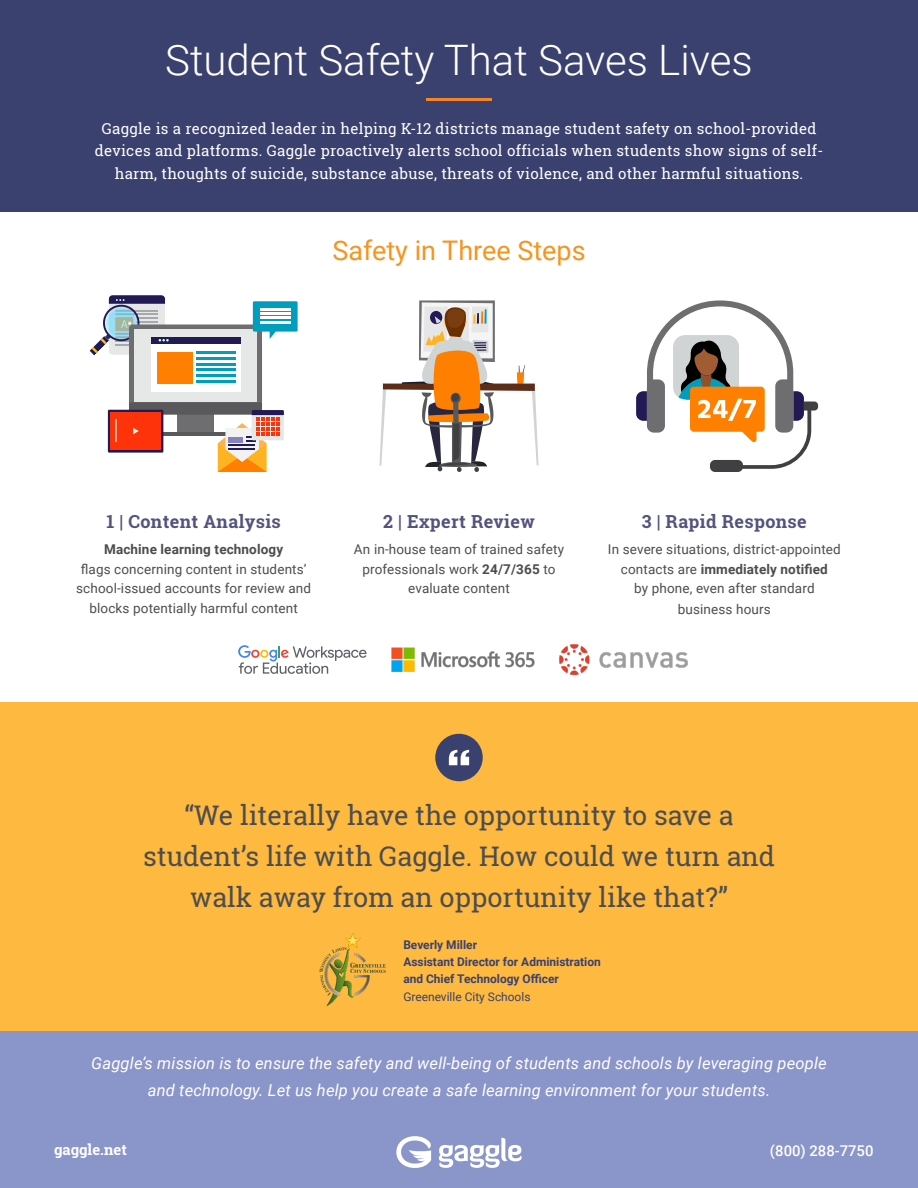
<style>
.page{position:relative;width:918px;height:1188px;background:#fff}
.page>*{position:absolute;margin:0;border:0;box-sizing:border-box;transform-origin:0 0}
.t1{font:300 42px "Roboto";color:#fff}
.t2{font:27px/41.4px "Roboto Slab";color:#4d4d4f;text-align:center}
.t3{font:27px "Roboto";color:#f7941e}
.t4{font:700 18px "Roboto Slab";letter-spacing:.02em;color:#53547d}
.t5{font:italic 16.5px/27px "Roboto";letter-spacing:.01em;color:#fff;text-align:center}
.t6{font:15px/22.5px "Roboto Slab";letter-spacing:.02em;color:#fff;text-align:center}
.t7{font:500 14.85px "Roboto";color:#fff}
.t8{font:700 14.85px "Roboto Slab";letter-spacing:-.005em;color:#fff}
.t9{font:13.5px/19.5px "Roboto";letter-spacing:.01em;color:#4d4d4f;text-align:center}
.t10{font:700 13.5px "Roboto";letter-spacing:.01em;color:#4d4d4f}
.t11{font:700 12px/17.2px "Roboto";color:#3b416f}
.t12{font:12px "Roboto";color:#3b416f}
.s1{font-weight:700}
</style>
<div class="page">
<div style="left:0;top:1031px;width:918px;height:157px;background:#8a95ca"></div>
<div style="left:0;top:702px;width:918px;height:329px;background:#fdb940"></div>
<div style="left:0;top:0;width:918px;height:212px;background:#3b416f"></div>
<div style="left:435px;top:734px;width:48px;height:47px;background:#3b416f;border-radius:50%"></div>
<svg style="left:449px;top:750px;width:20px;height:15px"></svg>
<svg style="left:396px;top:1136px;width:36px;height:32px"></svg>
<svg style="left:439px;top:1138px;width:83px;height:30px"></svg>
<hr style="left:426px;top:98px;width:66px;height:2px;background:#f58423">
<img style="left:392px;top:648px;width:142px;height:23px">
<img style="left:559px;top:644px;width:129px;height:31px">
<svg style="left:238px;top:645px;width:129px;height:29px"></svg>
<img style="left:319px;top:933px;width:67px;height:73px">
<svg style="left:90px;top:295px;width:208px;height:177px"></svg>
<svg style="left:379px;top:300px;width:160px;height:172px"></svg>
<svg style="left:636px;top:300px;width:182px;height:172px"></svg>
<h1 class="t1" style="left:165px;top:31px;width:589px">Student Safety That Saves Lives</h1>
<p class="t6" style="left:95px;top:117px;width:730px">Gaggle is a recognized leader in helping K-12 districts manage student safety on school-provided devices and platforms. Gaggle proactively alerts school officials when students show signs of self&shy;harm, thoughts of suicide, substance abuse, threats of violence, and other harmful situations.</p>
<h2 class="t3" style="left:332px;top:232px;width:255px">Safety in Three Steps</h2>
<h3 class="t4" style="left:106px;top:509px;width:176px">1 | Content Analysis</h3>
<p class="t10" style="left:104px;top:540px;width:181px">Machine learning technology</p>
<p class="t9" style="left:76px;top:559px;width:236px">flags concerning content in students’ school-issued accounts for review and blocks potentially harmful content</p>
<h3 class="t4" style="left:383px;top:509px;width:153px">2 | Expert Review</h3>
<p class="t9" style="left:354px;top:539px;width:212px">An in-house team of trained safety professionals work <span class="s1">24/7/365</span> to evaluate content</p>
<h3 class="t4" style="left:642px;top:509px;width:167px">3 | Rapid Response</h3>
<p class="t9" style="left:608px;top:539px;width:234px">In severe situations, district-appointed contacts are <span class="s1">immediately notified<br></span>by phone, even after standard</p>
<p class="t9" style="left:678px;top:599px;width:95px">business hours</p>
<h2 class="t2" style="left:143px;top:794px;width:633px">“We literally have the opportunity to save a student’s life with Gaggle. How could we turn and walk away from an opportunity like that?”</h2>
<p class="t11" style="left:403px;top:935px;width:199px">Beverly Miller<br>Assistant Director for Administration and Chief Technology Officer</p>
<p class="t12" style="left:403px;top:988px;width:129px">Greeneville City Schools</p>
<p class="t5" style="left:91px;top:1049px;width:737px">Gaggle’s mission is to ensure the safety and well-being of students and schools by leveraging people and technology. Let us help you create a safe learning environment for your students.</p>
<p class="t8" style="left:54px;top:1140px;width:74px">gaggle.net</p>
<p class="t7" style="left:770px;top:1141px;width:105px">(800) 288-7750</p>
</div>
